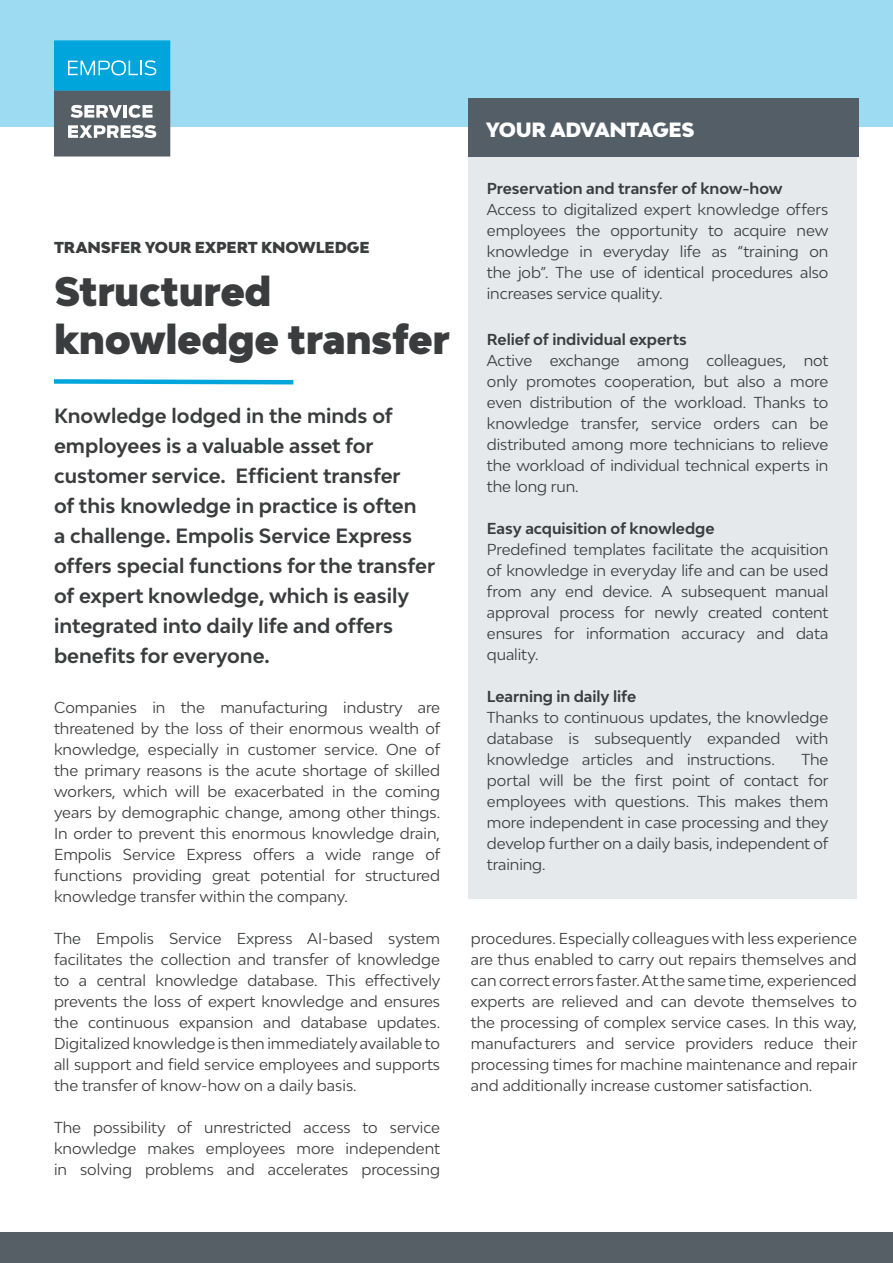
<style>
.page{position:relative;width:893px;height:1263px;background:#fff}
.page>*{position:absolute;margin:0;border:0;box-sizing:border-box;transform-origin:0 0}
.t1{font:900 39px/48px "Bw Modelica";letter-spacing:-.01em;color:#3b3c3d}
.t2{font:700 19.5px/30px "Bw Modelica";color:#3b3c3d}
.t3{font:900 19.5px "Bw Modelica";letter-spacing:-.02em;color:#fff}
.t4{font:15px/21px "Bw Modelica";letter-spacing:-.005em;color:#3b3c3d;text-align:justify}
.t5{font:700 15px "Bw Modelica";letter-spacing:-.005em;color:#3b3c3d}
.t6{font:900 15px "Bw Modelica";letter-spacing:-.005em;color:#3b3c3d}
</style>
<div class="page">
<div style="left:0;top:1233px;width:893px;height:30px;background:#565f65"></div>
<div style="left:0;top:0;width:893px;height:126px;background:#9cdbf1"></div>
<div style="left:469px;top:157px;width:388px;height:742px;background:#e5e9eb"></div>
<div style="left:469px;top:98px;width:390px;height:59px;background:#545e66"></div>
<svg style="left:54px;top:379px;width:240px;height:6px"></svg>
<svg style="left:54px;top:40px;width:116px;height:117px;background:#4990a8"></svg>
<p class="t6" style="left:54px;top:238px;width:317px">TRANSFER YOUR EXPERT KNOWLEDGE</p>
<h1 class="t1" style="left:54px;top:267px;width:397px">Structured knowledge transfer</h1>
<p class="t2" style="left:54px;top:400px;width:382px">Knowledge lodged in the minds of employees is a valuable asset for customer service. Efficient transfer<br>of this knowledge in practice is often<br>a challenge. Empolis Service Express offers special functions for the transfer of expert knowledge, which is easily integrated into daily life and offers benefits for everyone.</p>
<p class="t4" style="left:54px;top:697px;width:388px">Companies in the manufacturing industry are threatened by the loss of their enormous wealth of knowledge, especially in customer service. One of the primary reasons is the acute shortage of skilled workers, which will be exacerbated in the coming years by demographic change, among other things.<br>In order to prevent this enormous knowledge drain, Empolis Service Express offers a wide range of functions providing great potential for structured knowledge transfer within the company.</p>
<p class="t4" style="left:54px;top:928px;width:388px">The Empolis Service Express AI-based system facilitates the collection and transfer of knowledge to a central knowledge database. This effectively prevents the loss of expert knowledge and ensures the continuous expansion and database updates.<br>Digitalized knowledge is then immediately available to all support and field service employees and supports the transfer of know-how on a daily basis.</p>
<p class="t4" style="left:54px;top:1117px;width:388px">The possibility of unrestricted access to service knowledge makes employees more independent in solving problems and accelerates processing</p>
<h2 class="t3" style="left:486px;top:118px;width:210px">YOUR ADVANTAGES</h2>
<p class="t5" style="left:487px;top:178px;width:297px">Preservation and transfer of know-how</p>
<p class="t4" style="left:487px;top:198px;width:343px">Access to digitalized expert knowledge offers employees the opportunity to acquire new knowledge in everyday life as “training on the job”. The use of identical procedures also increases service quality.</p>
<p class="t5" style="left:487px;top:330px;width:201px">Relief of individual experts</p>
<p class="t4" style="left:487px;top:350px;width:343px">Active exchange among colleagues, not only promotes cooperation, but also a more even distribution of the workload. Thanks to knowledge transfer, service orders can be distributed among more technicians to relieve the workload of individual technical experts in the long run.</p>
<p class="t5" style="left:487px;top:519px;width:229px">Easy acquisition of knowledge</p>
<p class="t4" style="left:487px;top:539px;width:343px">Predefined templates facilitate the acquisition of knowledge in everyday life and can be used from any end device. A subsequent manual approval process for newly created content ensures for information accuracy and data quality.</p>
<p class="t5" style="left:487px;top:687px;width:151px">Learning in daily life</p>
<p class="t4" style="left:487px;top:707px;width:343px">Thanks to continuous updates, the knowledge database is subsequently expanded with knowledge articles and instructions.</p>
<p class="t4" style="left:487px;top:749px;width:343px;text-indent:314px">The portal will be the first point of contact for employees with questions. This makes them more independent in case processing and they develop further on a daily basis, independent of training.</p>
<p class="t4" style="left:471px;top:927px;width:388px">procedures. Especially colleagues with less experience are thus enabled to carry out repairs themselves and can correct errors faster. At the same time, experienced experts are relieved and can devote themselves to the processing of complex service cases. In this way, manufacturers and service providers reduce their processing times for machine maintenance and repair and additionally increase customer satisfaction.</p>
</div>
